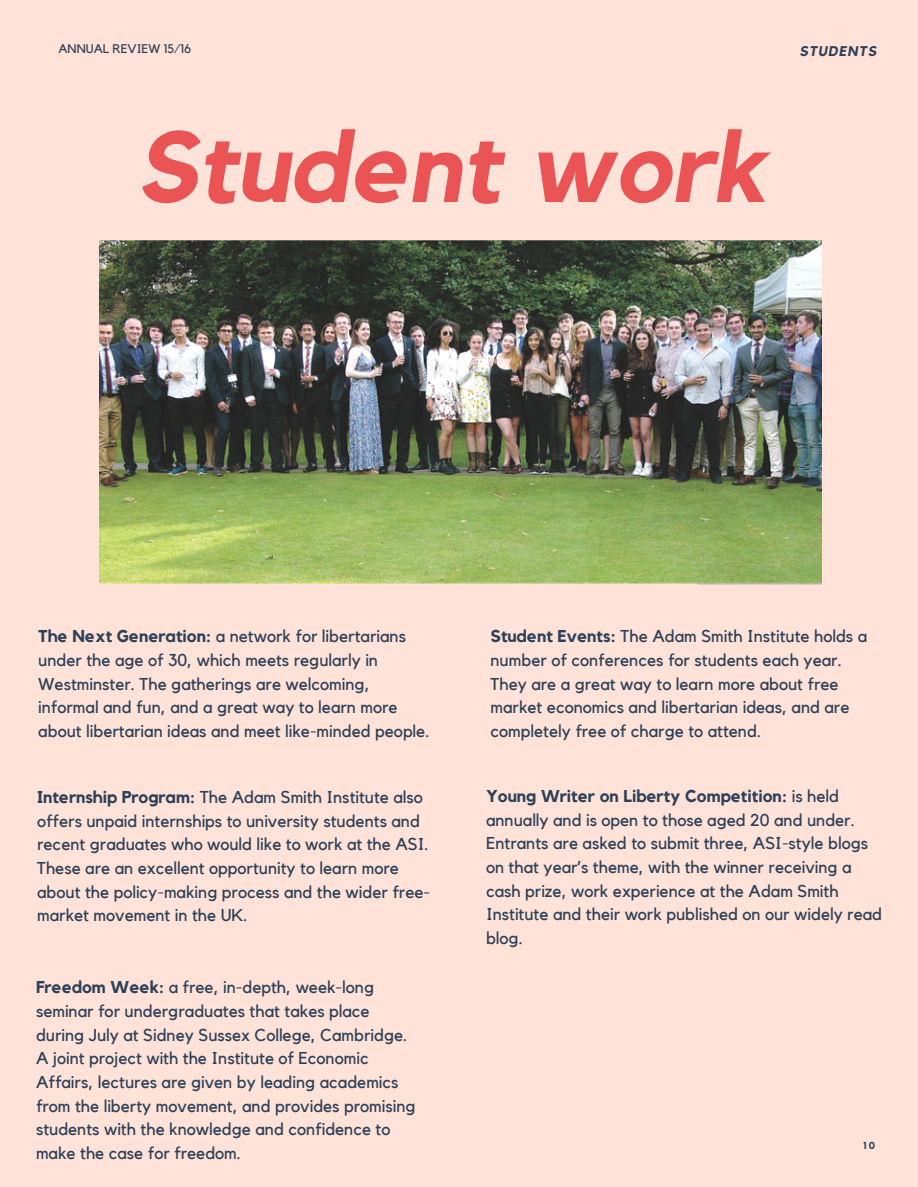
<style>
.page{position:relative;width:918px;height:1187px;background:#fff}
.page>*{position:absolute;margin:0;border:0;box-sizing:border-box;transform-origin:0 0}
.t1{font:italic 700 99.6px "Kollektif";color:#ea5455}
.t2{font:17.1px/23.7px "Kollektif";color:#2d4059}
.t3{font:italic 700 13.95px "Kollektif";letter-spacing:.08em;color:#2d4059}
.t4{font:12.45px "Kollektif";color:#2d4059}
.t5{font:700 10.05px "Kollektif";color:#2d4059}
.s1{font-weight:700}
</style>
<div class="page">
<div style="left:0;top:0;width:918px;height:1186px;background:#ffe3d8"></div>
<img style="left:99px;top:240px;width:722px;height:345px">
<p class="t4" style="left:58px;top:43px;width:134px">ANNUAL REVIEW 15/16</p>
<p class="t3" style="left:799px;top:45px;width:79px">STUDENTS</p>
<h1 class="t1" style="left:136px;top:121px;width:631px">Student work</h1>
<p class="t2" style="left:38px;top:625px;width:393px"><span class="s1">The Next Generation:</span> a network for libertarians under the age of 30, which meets regularly in Westminster. The gatherings are welcoming, informal and fun, and a great way to learn more about libertarian ideas and meet like-minded people.</p>
<p class="t2" style="left:490px;top:625px;width:378px"><span class="s1">Student Events:</span> The Adam Smith Institute holds a number of conferences for students each year.<br>They are a great way to learn more about free market economics and libertarian ideas, and are completely free of charge to attend.</p>
<p class="t2" style="left:37px;top:786px;width:394px"><span class="s1">Internship Program:</span> The Adam Smith Institute also offers unpaid internships to university students and recent graduates who would like to work at the ASI.<br>These are an excellent opportunity to learn more about the policy-making process and the wider free&shy;market movement in the UK.</p>
<p class="t2" style="left:36px;top:976px;width:381px"><span class="s1">Freedom Week:</span> a free, in-depth, week-long seminar for undergraduates that takes place during July at Sidney Sussex College, Cambridge.<br>A joint project with the Institute of Economic Affairs, lectures are given by leading academics from the liberty movement, and provides promising students with the knowledge and confidence to make the case for freedom.</p>
<p class="t2" style="left:486px;top:785px;width:398px"><span class="s1">Young Writer on Liberty Competition:</span> is held annually and is open to those aged 20 and under.<br>Entrants are asked to submit three, ASI-style blogs on that year’s theme, with the winner receiving a cash prize, work experience at the Adam Smith Institute and their work published on our widely read blog.</p>
<p class="t5" style="left:863px;top:1140px;width:14px">10</p>
</div>
